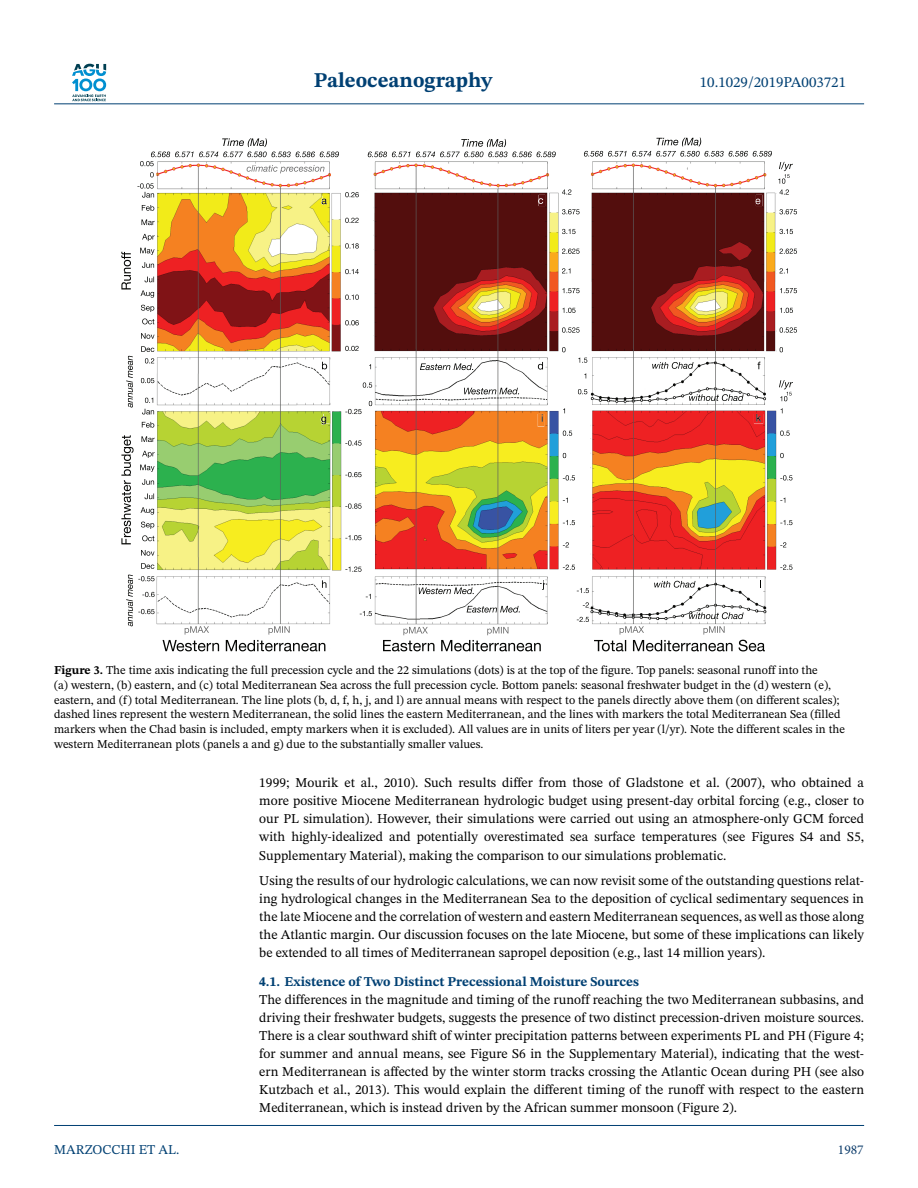
<style>
.page{position:relative;width:918px;height:1188px;background:#fff}
.page>*{position:absolute;margin:0;border:0;box-sizing:border-box;transform-origin:0 0}
.t1{font:700 21px "STIX Two Text";color:#004073}
.t2{font:15px "STIX Two Text";color:#004073}
.t3{font:13.5px/18.1px "STIX Two Text";color:#000;text-align:justify}
.t4{font:700 13.5px "STIX Two Text";color:#004073}
.t5{font:13.5px "STIX Two Text";color:#004073}
.t6{font:13.5px "Minion Pro";color:#0a3a69}
.t7{font:12px/15px "STIX Two Text";color:#000}
.s1{font-weight:700}
</style>
<div class="page">
<svg style="left:72px;top:64px;width:34px;height:37px"></svg>
<hr style="left:54px;top:103px;width:810px;height:1px;background:#004073">
<img style="left:151px;top:157px;width:626px;height:470px">
<svg style="left:137px;top:183px;width:17px;height:15px"></svg>
<svg style="left:142px;top:205px;width:12px;height:6px"></svg>
<svg style="left:142px;top:219px;width:13px;height:6px"></svg>
<svg style="left:142px;top:234px;width:13px;height:7px"></svg>
<svg style="left:140px;top:248px;width:15px;height:7px"></svg>
<svg style="left:142px;top:262px;width:12px;height:6px"></svg>
<svg style="left:145px;top:277px;width:9px;height:5px"></svg>
<svg style="left:141px;top:290px;width:13px;height:8px"></svg>
<svg style="left:141px;top:305px;width:13px;height:7px"></svg>
<svg style="left:142px;top:319px;width:12px;height:5px"></svg>
<svg style="left:141px;top:333px;width:14px;height:6px"></svg>
<svg style="left:141px;top:346px;width:13px;height:6px"></svg>
<svg style="left:140px;top:138px;width:199px;height:39px"></svg>
<svg style="left:368px;top:139px;width:188px;height:18px"></svg>
<svg style="left:142px;top:409px;width:12px;height:5px"></svg>
<svg style="left:142px;top:422px;width:12px;height:6px"></svg>
<svg style="left:142px;top:436px;width:13px;height:6px"></svg>
<svg style="left:142px;top:451px;width:13px;height:7px"></svg>
<svg style="left:140px;top:465px;width:15px;height:7px"></svg>
<svg style="left:142px;top:479px;width:12px;height:6px"></svg>
<svg style="left:145px;top:493px;width:9px;height:6px"></svg>
<svg style="left:141px;top:507px;width:13px;height:8px"></svg>
<svg style="left:141px;top:522px;width:13px;height:7px"></svg>
<svg style="left:142px;top:535px;width:12px;height:6px"></svg>
<svg style="left:141px;top:550px;width:14px;height:6px"></svg>
<svg style="left:141px;top:563px;width:13px;height:6px"></svg>
<svg style="left:163px;top:626px;width:167px;height:25px"></svg>
<svg style="left:345px;top:192px;width:14px;height:5px"></svg>
<svg style="left:345px;top:218px;width:14px;height:5px"></svg>
<svg style="left:345px;top:243px;width:14px;height:6px"></svg>
<svg style="left:345px;top:269px;width:14px;height:5px"></svg>
<svg style="left:345px;top:295px;width:14px;height:5px"></svg>
<svg style="left:345px;top:320px;width:14px;height:5px"></svg>
<svg style="left:345px;top:346px;width:14px;height:5px"></svg>
<svg style="left:562px;top:189px;width:9px;height:6px"></svg>
<svg style="left:562px;top:209px;width:18px;height:5px"></svg>
<svg style="left:562px;top:229px;width:14px;height:5px"></svg>
<svg style="left:562px;top:249px;width:18px;height:5px"></svg>
<svg style="left:562px;top:268px;width:8px;height:5px"></svg>
<svg style="left:562px;top:288px;width:18px;height:5px"></svg>
<svg style="left:562px;top:308px;width:14px;height:5px"></svg>
<svg style="left:562px;top:327px;width:18px;height:6px"></svg>
<svg style="left:562px;top:347px;width:4px;height:5px"></svg>
<svg style="left:578px;top:358px;width:9px;height:5px"></svg>
<svg style="left:578px;top:389px;width:9px;height:5px"></svg>
<svg style="left:420px;top:363px;width:53px;height:7px"></svg>
<svg style="left:464px;top:388px;width:55px;height:6px"></svg>
<svg style="left:652px;top:362px;width:42px;height:7px"></svg>
<svg style="left:689px;top:394px;width:55px;height:7px"></svg>
<svg style="left:383px;top:627px;width:158px;height:24px"></svg>
<svg style="left:467px;top:606px;width:53px;height:7px"></svg>
<svg style="left:419px;top:587px;width:55px;height:7px"></svg>
<svg style="left:654px;top:581px;width:41px;height:7px"></svg>
<svg style="left:366px;top:594px;width:5px;height:5px"></svg>
<svg style="left:360px;top:611px;width:12px;height:5px"></svg>
<svg style="left:577px;top:588px;width:12px;height:5px"></svg>
<svg style="left:577px;top:602px;width:192px;height:49px"></svg>
<svg style="left:780px;top:209px;width:17px;height:5px"></svg>
<svg style="left:780px;top:229px;width:13px;height:5px"></svg>
<svg style="left:779px;top:249px;width:18px;height:5px"></svg>
<svg style="left:779px;top:268px;width:9px;height:5px"></svg>
<svg style="left:780px;top:288px;width:17px;height:5px"></svg>
<svg style="left:780px;top:308px;width:13px;height:5px"></svg>
<svg style="left:780px;top:327px;width:17px;height:6px"></svg>
<svg style="left:780px;top:347px;width:3px;height:5px"></svg>
<svg style="left:584px;top:138px;width:188px;height:19px"></svg>
<svg style="left:345px;top:409px;width:17px;height:5px"></svg>
<svg style="left:345px;top:440px;width:17px;height:6px"></svg>
<svg style="left:345px;top:472px;width:17px;height:5px"></svg>
<svg style="left:345px;top:504px;width:17px;height:5px"></svg>
<svg style="left:345px;top:535px;width:17px;height:5px"></svg>
<svg style="left:345px;top:567px;width:17px;height:5px"></svg>
<svg style="left:363px;top:382px;width:9px;height:6px"></svg>
<svg style="left:369px;top:401px;width:3px;height:5px"></svg>
<svg style="left:563px;top:431px;width:9px;height:5px"></svg>
<svg style="left:563px;top:453px;width:3px;height:5px"></svg>
<svg style="left:563px;top:475px;width:12px;height:5px"></svg>
<svg style="left:563px;top:498px;width:5px;height:5px"></svg>
<svg style="left:563px;top:520px;width:12px;height:5px"></svg>
<svg style="left:563px;top:542px;width:6px;height:5px"></svg>
<svg style="left:563px;top:565px;width:12px;height:5px"></svg>
<svg style="left:780px;top:431px;width:10px;height:5px"></svg>
<svg style="left:780px;top:453px;width:4px;height:5px"></svg>
<svg style="left:780px;top:475px;width:12px;height:5px"></svg>
<svg style="left:780px;top:520px;width:12px;height:5px"></svg>
<svg style="left:780px;top:542px;width:6px;height:5px"></svg>
<svg style="left:780px;top:565px;width:12px;height:5px"></svg>
<svg style="left:121px;top:252px;width:10px;height:37px"></svg>
<svg style="left:121px;top:435px;width:13px;height:109px"></svg>
<svg style="left:126px;top:575px;width:29px;height:51px"></svg>
<svg style="left:145px;top:358px;width:9px;height:5px"></svg>
<svg style="left:141px;top:378px;width:13px;height:5px"></svg>
<svg style="left:145px;top:398px;width:8px;height:5px"></svg>
<svg style="left:126px;top:356px;width:7px;height:52px"></svg>
<svg style="left:539px;top:195px;width:6px;height:11px"></svg>
<svg style="left:756px;top:195px;width:6px;height:11px"></svg>
<svg style="left:322px;top:196px;width:7px;height:9px"></svg>
<svg style="left:322px;top:362px;width:5px;height:7px"></svg>
<svg style="left:538px;top:362px;width:5px;height:8px"></svg>
<svg style="left:757px;top:362px;width:3px;height:7px"></svg>
<svg style="left:321px;top:413px;width:9px;height:11px"></svg>
<svg style="left:322px;top:580px;width:4px;height:8px"></svg>
<svg style="left:538px;top:413px;width:7px;height:13px"></svg>
<svg style="left:542px;top:580px;width:2px;height:10px"></svg>
<svg style="left:754px;top:414px;width:9px;height:10px"></svg>
<svg style="left:778px;top:162px;width:15px;height:33px"></svg>
<svg style="left:779px;top:380px;width:14px;height:21px"></svg>
<hr style="left:54px;top:1125px;width:810px;height:1px;background:#004073">
<h1 class="t1" style="left:314px;top:72px;width:180px">Paleoceanography</h1>
<p class="t2" style="left:700px;top:77px;width:148px">10.1029/2019PA003721</p>
<p class="t7" style="left:54px;top:663px;width:793px"><span class="s1">Figure 3.</span> The time axis indicating the full precession cycle and the 22 simulations (dots) is at the top of the figure. Top panels: seasonal runoff into the<br>(a) western, (b) eastern, and (c) total Mediterranean Sea across the full precession cycle. Bottom panels: seasonal freshwater budget in the (d) western (e), eastern, and (f) total Mediterranean. The line plots (b, d, f, h, j, and l) are annual means with respect to the panels directly above them (on different scales); dashed lines represent the western Mediterranean, the solid lines the eastern Mediterranean, and the lines with markers the total Mediterranean Sea (filled markers when the Chad basin is included, empty markers when it is excluded). All values are in units of liters per year (l/yr). Note the different scales in the western Mediterranean plots (panels a and g) due to the substantially smaller values.</p>
<p class="t3" style="left:259px;top:775px;width:606px">1999; Mourik et al., 2010). Such results differ from those of Gladstone et al. (2007), who obtained a more positive Miocene Mediterranean hydrologic budget using present-day orbital forcing (e.g., closer to our PL simulation). However, their simulations were carried out using an atmosphere-only GCM forced with highly-idealized and potentially overestimated sea surface temperatures (see Figures S4 and S5, Supplementary Material), making the comparison to our simulations problematic.</p>
<p class="t3" style="left:259px;top:873px;width:606px">Using the results of our hydrologic calculations, we can now revisit some of the outstanding questions relat&shy;ing hydrological changes in the Mediterranean Sea to the deposition of cyclical sedimentary sequences in the late Miocene and the correlation of western and eastern Mediterranean sequences, as well as those along the Atlantic margin. Our discussion focuses on the late Miocene, but some of these implications can likely be extended to all times of Mediterranean sapropel deposition (e.g., last 14 million years).</p>
<p class="t4" style="left:259px;top:976px;width:381px">4.1. Existence of Two Distinct Precessional Moisture Sources</p>
<p class="t3" style="left:259px;top:992px;width:606px">The differences in the magnitude and timing of the runoff reaching the two Mediterranean subbasins, and driving their freshwater budgets, suggests the presence of two distinct precession-driven moisture sources.<br>There is a clear southward shift of winter precipitation patterns between experiments PL and PH (Figure 4; for summer and annual means, see Figure S6 in the Supplementary Material), indicating that the west&shy;ern Mediterranean is affected by the winter storm tracks crossing the Atlantic Ocean during PH (see also Kutzbach et al., 2013). This would explain the different timing of the runoff with respect to the eastern Mediterranean, which is instead driven by the African summer monsoon (Figure 2).</p>
<p class="t5" style="left:54px;top:1144px;width:127px">MARZOCCHI ET AL.</p>
<p class="t6" style="left:838px;top:1142px;width:27px">1987</p>
</div>
